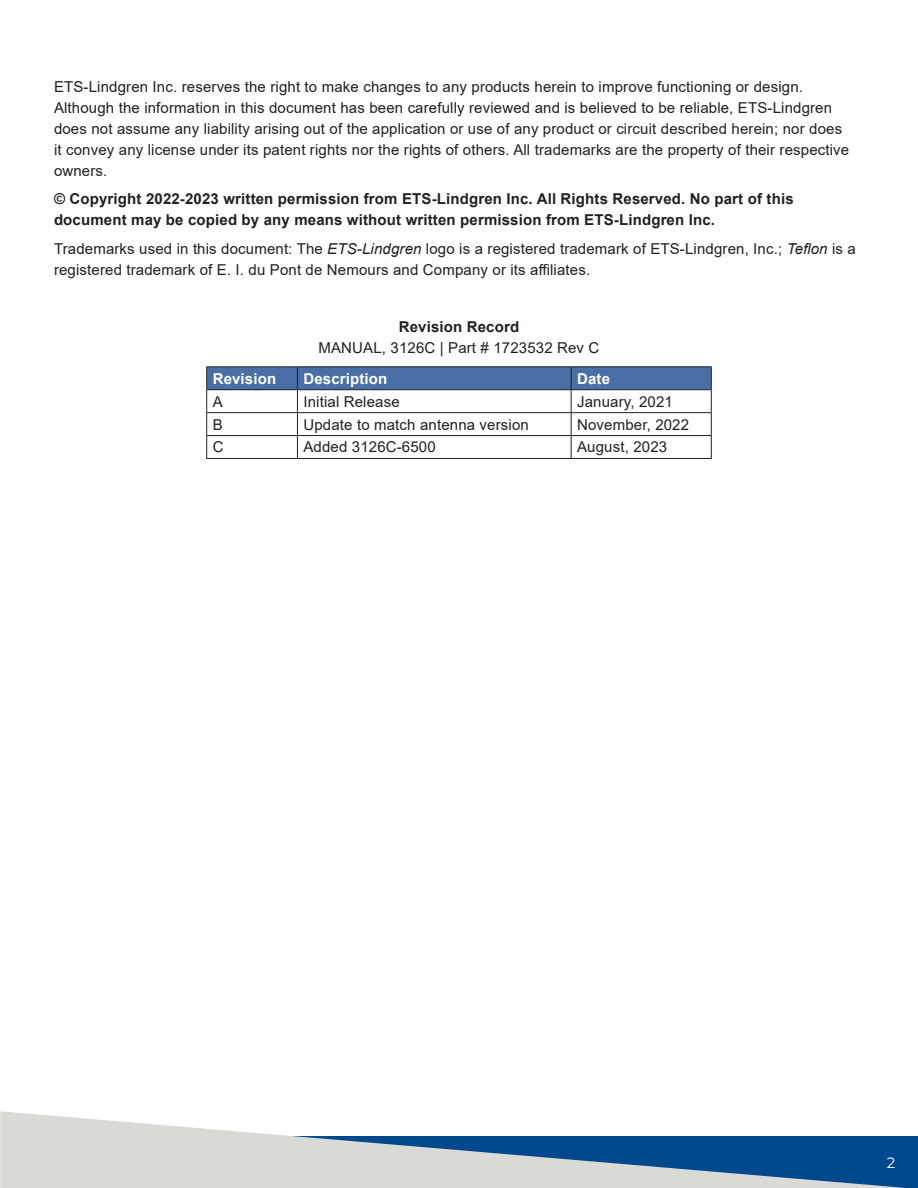
<style>
.page{position:relative;width:918px;height:1188px;background:#fff}
.page>*{position:absolute;margin:0;border:0;box-sizing:border-box;transform-origin:0 0}
.Body_Text{font:15px/21px "Arial";letter-spacing:.01em;color:#231f20}
.Body_Text-2{font:700 15px/21px "Arial";letter-spacing:.01em;color:#231f20}
.Body_Text_1{font:15px "Arial";letter-spacing:.01em;color:#231f20}
.Centered_Text{font:15px/21px "Arial";letter-spacing:.01em;color:#231f20;text-align:center}
.Body_Text_1-2{font:700 15px "Arial";letter-spacing:.01em;color:#fff}
.t1{font:15px "Montserrat";color:#fff}
.s1{font-style:italic}
.s2{font-weight:700}
</style>
<div class="page">
<svg style="left:0;top:1111px;width:914px;height:77px;fill:#d9d9d5"></svg>
<div style="left:207px;top:367px;width:90px;height:23px;background:#496fa6"></div>
<hr style="left:206px;top:366px;width:91px;height:1px;background:#231f20">
<hr style="left:297px;top:366px;width:274px;height:1px;background:#231f20">
<hr style="left:571px;top:366px;width:141px;height:1px;background:#231f20">
<hr style="left:206px;top:389px;width:91px;height:1px;background:#231f20">
<hr style="left:206px;top:412px;width:91px;height:1px;background:#231f20">
<hr style="left:206px;top:435px;width:91px;height:1px;background:#231f20">
<svg style="left:206px;top:367px;width:1px;height:91px"></svg>
<svg style="left:297px;top:367px;width:415px;height:91px"></svg>
<hr style="left:206px;top:458px;width:91px;height:1px;background:#231f20">
<hr style="left:297px;top:458px;width:274px;height:1px;background:#231f20">
<hr style="left:571px;top:458px;width:141px;height:1px;background:#231f20">
<p class="Body_Text" style="left:54px;top:76px;width:797px">ETS-Lindgren Inc. reserves the right to make changes to any products herein to improve functioning or design.<br>Although the information in this document has been carefully reviewed and is believed to be reliable, ETS-Lindgren does not assume any liability arising out of the application or use of any product or circuit described herein; nor does it convey any license under its patent rights nor the rights of others. All trademarks are the property of their respective owners.</p>
<p class="Body_Text-2" style="left:54px;top:189px;width:741px">© Copyright 2022-2023 written permission from ETS-Lindgren Inc. All Rights Reserved. No part of this document may be copied by any means without written permission from ETS-Lindgren Inc.</p>
<p class="Body_Text" style="left:54px;top:238px;width:803px">Trademarks used in this document: The <span class="s1">ETS-Lindgren</span> logo is a registered trademark of ETS-Lindgren, Inc.; <span class="s1">Teflon</span> is a registered trademark of E. I. du Pont de Nemours and Company or its affiliates.</p>
<p class="Centered_Text" style="left:319px;top:316px;width:282px"><span class="s2">Revision Record<br></span>MANUAL, 3126C | Part # 1723532 Rev C</p>
<p class="Body_Text_1-2" style="left:213px;top:368px;width:65px">Revision</p>
<p class="Body_Text_1-2" style="left:303px;top:368px;width:86px">Description</p>
<p class="Body_Text_1-2" style="left:577px;top:368px;width:34px">Date</p>
<p class="Body_Text_1" style="left:213px;top:391px;width:12px">A</p>
<p class="Body_Text_1" style="left:303px;top:391px;width:98px">Initial Release</p>
<p class="Body_Text_1" style="left:577px;top:391px;width:97px">January, 2021</p>
<p class="Body_Text_1" style="left:213px;top:414px;width:12px">B</p>
<p class="Body_Text_1" style="left:303px;top:414px;width:227px">Update to match antenna version</p>
<p class="Body_Text_1" style="left:577px;top:414px;width:114px">November, 2022</p>
<p class="Body_Text_1" style="left:213px;top:437px;width:12px">C</p>
<p class="Body_Text_1" style="left:303px;top:437px;width:134px">Added 3126C-6500</p>
<p class="Body_Text_1" style="left:577px;top:437px;width:92px">August, 2023</p>
<p class="t1" style="left:887px;top:1153px;width:10px">2</p>
</div>
